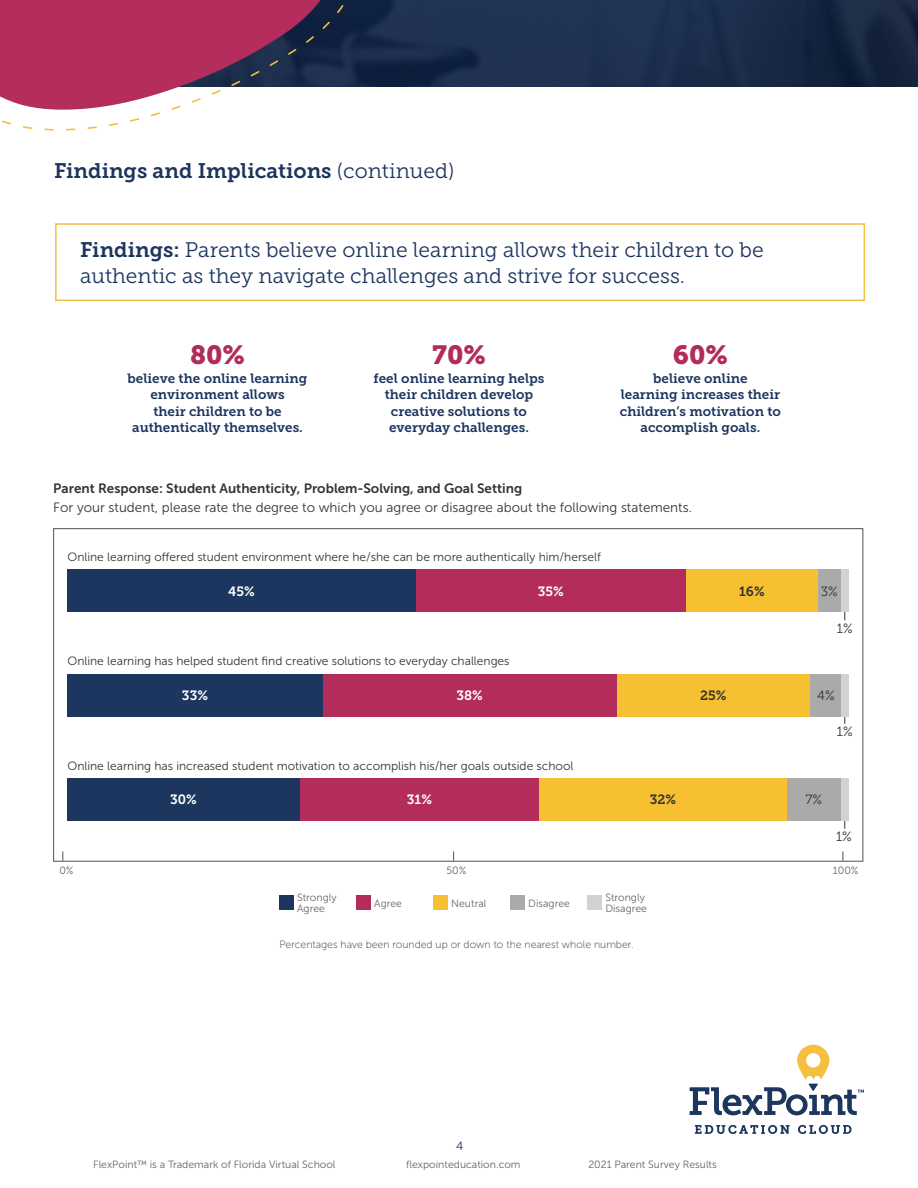
<style>
.page{position:relative;width:918px;height:1188px;background:#fff}
.page>*{position:absolute;margin:0;border:0;box-sizing:border-box;transform-origin:0 0}
.t1{font:26.25px "Museo Slab 900";color:#b32b5c}
.t2{font:21px/25.2px "Museo Slab 300";color:#1c355e}
.t3{font:21px "Museo Slab 700";color:#1c355e}
.t4{font:13.5px "Museo Sans 300";color:#333}
.t5{font:13.5px "Museo Sans 700";color:#333}
.t6{font:13.35px/16.4px "Museo Slab 700";color:#1c355e;text-align:center}
.t7{font:13.35px "Museo Slab 700";color:#fff}
.t8{font:13.35px "Museo Slab 300";color:#333}
.t9{font:13.35px "Museo Slab 700";color:#333}
.t10{font:12px "Museo Sans 300";color:#333}
.t11{font:12px "Museo Sans 300";color:#1d365f}
.t12{font:10.5px "Museo Sans 300";color:#686363}
.t13{font:10.5px "Museo Sans 100";color:#333}
.t14{font:10.5px/11.2px "Museo Sans 300";color:#666}
.s1{font-family:"Museo Slab 300"}
.s2{font-family:"Museo Slab 700"}
</style>
<div class="page">
<img style="left:356px;top:0;width:562px;height:87px">
<svg style="left:0;top:0;width:356px;height:131px"></svg>
<svg style="left:695px;top:1125px;width:95px;height:9px"></svg>
<svg style="left:798px;top:1125px;width:54px;height:9px"></svg>
<svg style="left:690px;top:1045px;width:174px;height:70px"></svg>
<div style="left:55px;top:223px;width:810px;height:78px;border:2px solid #f5bf40"></div>
<div style="left:841px;top:569px;width:8px;height:43px;background:#d2d2d2"></div>
<div style="left:818px;top:569px;width:23px;height:43px;background:#aaaaab"></div>
<div style="left:686px;top:569px;width:132px;height:43px;background:#f6c030"></div>
<div style="left:416px;top:569px;width:270px;height:43px;background:#b32c5b"></div>
<div style="left:67px;top:569px;width:349px;height:43px;background:#1d365f"></div>
<div style="left:841px;top:674px;width:8px;height:43px;background:#d2d2d2"></div>
<div style="left:810px;top:674px;width:31px;height:43px;background:#aaaaab"></div>
<div style="left:617px;top:674px;width:193px;height:43px;background:#f6c030"></div>
<div style="left:323px;top:674px;width:294px;height:43px;background:#b32c5b"></div>
<div style="left:67px;top:674px;width:256px;height:43px;background:#1d365f"></div>
<div style="left:841px;top:778px;width:8px;height:43px;background:#d2d2d2"></div>
<div style="left:787px;top:778px;width:54px;height:43px;background:#aaaaab"></div>
<div style="left:539px;top:778px;width:248px;height:43px;background:#f6c030"></div>
<div style="left:299px;top:778px;width:240px;height:43px;background:#b32c5b"></div>
<div style="left:67px;top:778px;width:232px;height:43px;background:#1d365f"></div>
<div style="left:587px;top:895px;width:15px;height:15px;background:#d2d2d2"></div>
<div style="left:510px;top:895px;width:15px;height:15px;background:#aaaaab"></div>
<div style="left:433px;top:895px;width:15px;height:15px;background:#f6c030"></div>
<div style="left:356px;top:895px;width:15px;height:15px;background:#b32c5b"></div>
<div style="left:279px;top:895px;width:15px;height:15px;background:#1d365f"></div>
<p class="t3" style="left:54px;top:159px;width:402px">Findings and Implications <span class="s1">(continued)</span></p>
<h2 class="t2" style="left:80px;top:238px;width:685px"><span class="s2">Findings:</span> Parents believe online learning allows their children to be authentic as they navigate challenges and strive for success.</h2>
<p class="t1" style="left:190px;top:340px;width:56px">80%</p>
<p class="t6" style="left:128px;top:370px;width:181px">believe the online learning environment allows<br>their children to be authentically themselves.</p>
<p class="t1" style="left:432px;top:340px;width:55px">70%</p>
<p class="t6" style="left:374px;top:370px;width:172px">feel online learning helps their children develop creative solutions to everyday challenges.</p>
<p class="t1" style="left:673px;top:340px;width:57px">60%</p>
<p class="t6" style="left:620px;top:370px;width:163px">believe online<br>learning increases their children’s motivation to accomplish goals.</p>
<p class="t5" style="left:53px;top:481px;width:471px">Parent Response: Student Authenticity, Problem-Solving, and Goal Setting</p>
<p class="t4" style="left:53px;top:500px;width:640px">For your student, please rate the degree to which you agree or disagree about the following statements.</p>
<p class="t10" style="left:67px;top:550px;width:535px">Online learning offered student environment where he/she can be more authentically him/herself</p>
<p class="t7" style="left:228px;top:583px;width:28px">45%</p>
<p class="t7" style="left:538px;top:583px;width:28px">35%</p>
<p class="t9" style="left:739px;top:583px;width:27px">16%</p>
<p class="t8" style="left:821px;top:584px;width:19px">3%</p>
<p class="t8" style="left:837px;top:621px;width:17px">1%</p>
<p class="t10" style="left:67px;top:655px;width:444px">Online learning has helped student find creative solutions to everyday challenges</p>
<p class="t7" style="left:182px;top:688px;width:28px">33%</p>
<p class="t7" style="left:456px;top:688px;width:28px">38%</p>
<p class="t9" style="left:700px;top:688px;width:28px">25%</p>
<p class="t8" style="left:817px;top:688px;width:19px">4%</p>
<p class="t10" style="left:67px;top:759px;width:508px">Online learning has increased student motivation to accomplish his/her goals outside school</p>
<p class="t7" style="left:170px;top:792px;width:28px">30%</p>
<p class="t7" style="left:407px;top:792px;width:27px">31%</p>
<p class="t9" style="left:650px;top:792px;width:28px">32%</p>
<p class="t8" style="left:805px;top:793px;width:18px">7%</p>
<p class="t8" style="left:837px;top:724px;width:17px">1%</p>
<p class="t8" style="left:836px;top:829px;width:17px">1%</p>
<p class="t14" style="left:59px;top:865px;width:16px">0%</p>
<p class="t14" style="left:446px;top:865px;width:22px">50%</p>
<p class="t14" style="left:833px;top:865px;width:27px">100%</p>
<p class="t14" style="left:297px;top:892px;width:41px">Strongly<br>Agree</p>
<p class="t14" style="left:374px;top:897px;width:29px">Agree</p>
<p class="t14" style="left:451px;top:897px;width:37px">Neutral</p>
<p class="t14" style="left:528px;top:897px;width:43px">Disagree</p>
<p class="t14" style="left:605px;top:892px;width:43px">Strongly<br>Disagree</p>
<p class="t13" style="left:279px;top:939px;width:356px">Percentages have been rounded up or down to the nearest whole number.</p>
<p class="t11" style="left:456px;top:1140px;width:9px">4</p>
<p class="t12" style="left:93px;top:1159px;width:244px">FlexPoint™ is a Trademark of Florida Virtual School</p>
<p class="t12" style="left:406px;top:1159px;width:116px">flexpointeducation.com</p>
<p class="t12" style="left:588px;top:1159px;width:130px">2021 Parent Survey Results</p>
</div>
